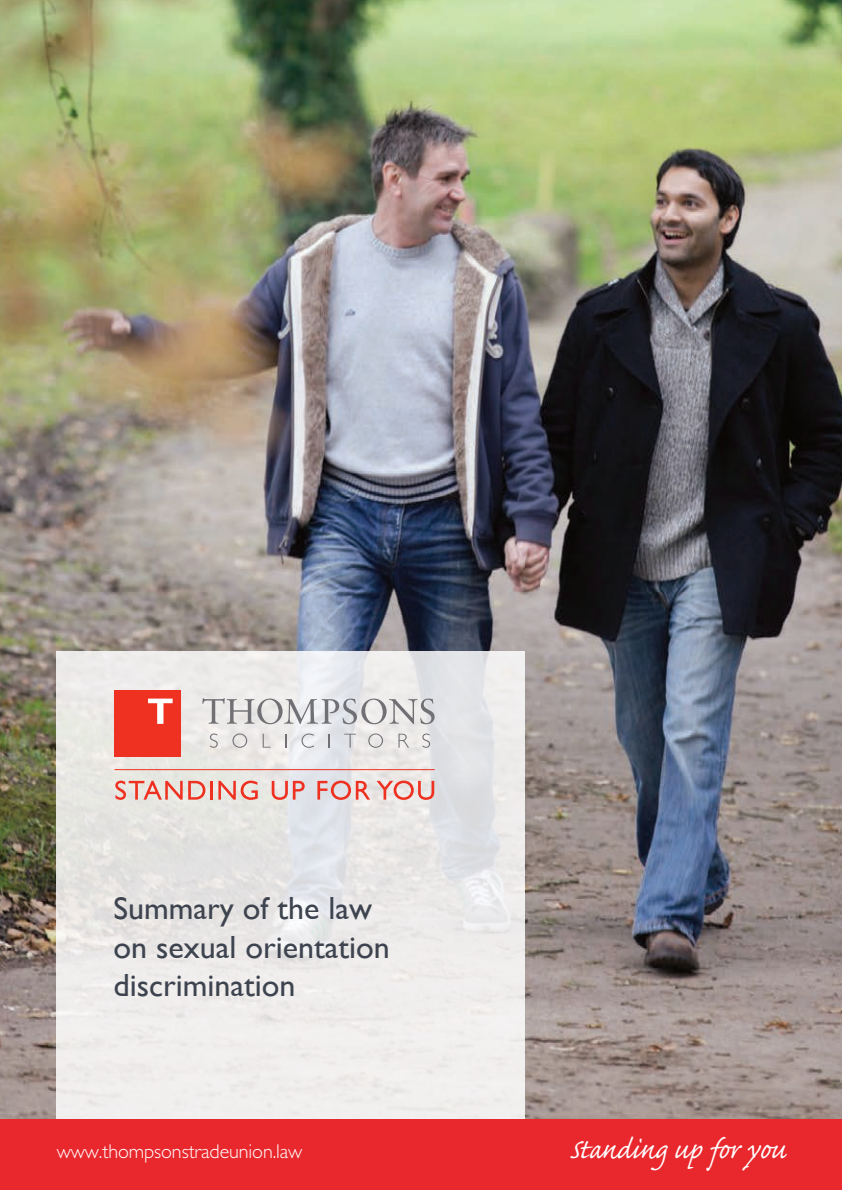
<style>
.page{position:relative;width:842px;height:1190px;background:#fff}
.page>*{position:absolute;margin:0;border:0;box-sizing:border-box;transform-origin:0 0}
.t1{font:36px "Caflisch Script Pro";letter-spacing:-.005em;color:#fff}
.t2{font:32px/38.4px "Gill Sans";color:#3e444f}
.t3{font:300 20px "Gill Sans Std";letter-spacing:-.005em;color:#fff}
</style>
<div class="page">
<img style="left:0;top:0;width:841px;height:1118px">
<svg style="left:57px;top:650px;width:467px;height:468px;fill:#edebea"></svg>
<svg style="left:202px;top:698px;width:232px;height:26px;background:#cbcacc"></svg>
<svg style="left:210px;top:733px;width:8px;height:14px"></svg>
<svg style="left:232px;top:733px;width:15px;height:14px"></svg>
<svg style="left:262px;top:733px;width:8px;height:14px"></svg>
<svg style="left:285px;top:733px;width:1px;height:14px"></svg>
<svg style="left:301px;top:733px;width:13px;height:14px"></svg>
<svg style="left:329px;top:733px;width:1px;height:14px"></svg>
<svg style="left:344px;top:733px;width:12px;height:14px"></svg>
<svg style="left:368px;top:733px;width:15px;height:14px"></svg>
<svg style="left:398px;top:733px;width:11px;height:14px"></svg>
<svg style="left:422px;top:733px;width:8px;height:14px"></svg>
<div style="left:114px;top:690px;width:67px;height:66px;background:#ef3122"></div>
<svg style="left:148px;top:698px;width:25px;height:25px"></svg>
<hr style="left:114px;top:769px;width:320px;height:1px;background:#ef3122">
<svg style="left:115px;top:780px;width:90px;height:19px;background:#e9aca3"></svg>
<hr style="left:210px;top:780px;width:3px;height:19px;background:#ef3122">
<svg style="left:218px;top:780px;width:40px;height:19px"></svg>
<svg style="left:272px;top:780px;width:32px;height:19px"></svg>
<svg style="left:317px;top:780px;width:53px;height:19px"></svg>
<svg style="left:376px;top:780px;width:58px;height:19px"></svg>
<div style="left:0;top:1118px;width:841px;height:71px;background:#e9282d"></div>
<p class="t2" style="left:113px;top:888px;width:278px">Summary of the law on sexual orientation discrimination</p>
<p class="t3" style="left:57px;top:1139px;width:247px">www.thompsonstradeunion.law</p>
<p class="t1" style="left:569px;top:1130px;width:218px">Standing up for you</p>
</div>
